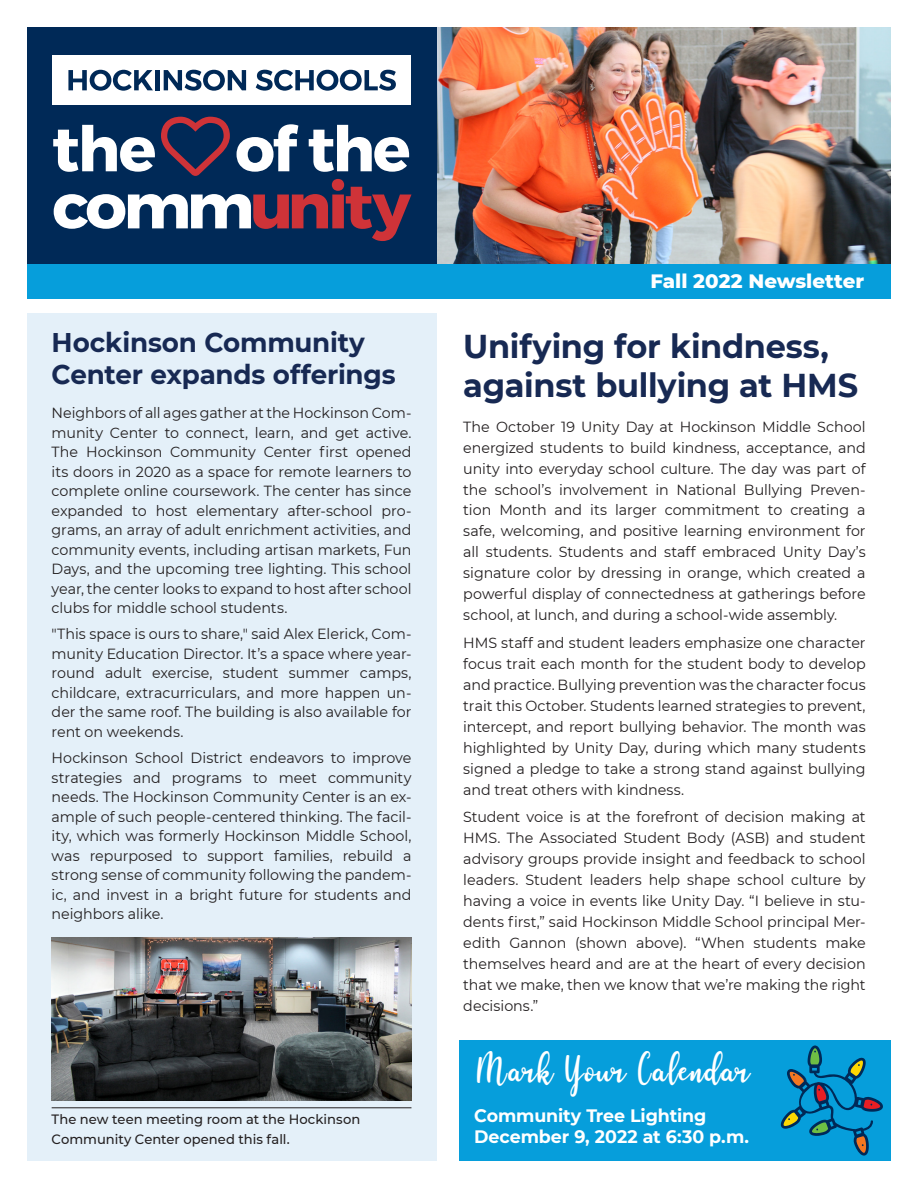
<style>
.page{position:relative;width:918px;height:1188px;background:#fff}
.page>*{position:absolute;margin:0;border:0;box-sizing:border-box;transform-origin:0 0}
.t1{font:42px "Home";letter-spacing:.025em;color:#fff}
.t2{font:700 33px/39px "Montserrat";letter-spacing:-.01em;color:#172953}
.t3{font:700 27px/31.5px "Montserrat";letter-spacing:-.01em;color:#172953}
.t4{font:800 19.8px "Montserrat";color:#fff}
.t5{font:700 18px/21px "Montserrat";letter-spacing:-.005em;color:#fff}
.t6{font:14.7px/21px "Montserrat";letter-spacing:-.005em;color:#231f20;text-align:justify}
.t7{font:500 13.5px/19.5px "Montserrat";color:#231f20}
</style>
<div class="page">
<img style="left:437px;top:27px;width:454px;height:238px">
<div style="left:27px;top:314px;width:410px;height:847px;background:#e4f0f9"></div>
<div style="left:27px;top:27px;width:410px;height:242px;background:#002957"></div>
<div style="left:52px;top:55px;width:359px;height:49px;background:#fff"></div>
<svg style="left:68px;top:70px;width:85px;height:21px"></svg>
<hr style="left:155px;top:70px;width:4px;height:20px;background:#002957">
<svg style="left:164px;top:70px;width:82px;height:21px"></svg>
<svg style="left:256px;top:70px;width:140px;height:21px"></svg>
<svg style="left:53px;top:117px;width:358px;height:124px"></svg>
<div style="left:27px;top:265px;width:864px;height:34px;background:#069edb"></div>
<div style="left:459px;top:1040px;width:432px;height:121px;background:#069edb"></div>
<hr style="left:52px;top:1108px;width:359px;height:1px;background:#231f20">
<img style="left:52px;top:938px;width:359px;height:163px">
<svg style="left:781px;top:1045px;width:102px;height:111px"></svg>
<p class="t3" style="left:52px;top:326px;width:346px">Hockinson Community<br>Center expands offerings</p>
<p class="t6" style="left:52px;top:403px;width:361px;line-height:19.5px">Neighbors of all ages gather at the Hockinson Com&shy;munity Center to connect, learn, and get active.<br>The Hockinson Community Center first opened its doors in 2020 as a space for remote learners to complete online coursework. The center has since expanded to host elementary after-school pro&shy;grams, an array of adult enrichment activities, and community events, including artisan markets, Fun Days, and the upcoming tree lighting. This school year, the center looks to expand to host after school clubs for middle school students.</p>
<p class="t6" style="left:52px;top:624px;width:361px;line-height:19.5px">"This space is ours to share," said Alex Elerick, Com&shy;munity Education Director. It’s a space where year&shy;round adult exercise, student summer camps, childcare, extracurriculars, and more happen un&shy;der the same roof. The building is also available for rent on weekends.</p>
<p class="t6" style="left:52px;top:748px;width:361px;line-height:19.5px">Hockinson School District endeavors to improve strategies and programs to meet community needs. The Hockinson Community Center is an ex&shy;ample of such people-centered thinking. The facil&shy;ity, which was formerly Hockinson Middle School, was repurposed to support families, rebuild a strong sense of community following the pandem&shy;ic, and invest in a bright future for students and neighbors alike.</p>
<p class="t7" style="left:52px;top:1109px;width:310px">The new teen meeting room at the Hockinson<br>Community Center opened this fall.</p>
<p class="t4" style="left:651px;top:266px;width:215px">Fall 2022 Newsletter</p>
<p class="t2" style="left:463px;top:325px;width:396px">Unifying for kindness, against bullying at HMS</p>
<p class="t6" style="left:463px;top:415px;width:404px">The October 19 Unity Day at Hockinson Middle School energized students to build kindness, acceptance, and unity into everyday school culture. The day was part of the school’s involvement in National Bullying Preven&shy;tion Month and its larger commitment to creating a safe, welcoming, and positive learning environment for all students. Students and staff embraced Unity Day’s signature color by dressing in orange, which created a powerful display of connectedness at gatherings before school, at lunch, and during a school-wide assembly.</p>
<p class="t6" style="left:463px;top:632px;width:404px">HMS staff and student leaders emphasize one character focus trait each month for the student body to develop and practice. Bullying prevention was the character focus trait this October. Students learned strategies to prevent, intercept, and report bullying behavior. The month was highlighted by Unity Day, during which many students signed a pledge to take a strong stand against bullying and treat others with kindness.</p>
<p class="t6" style="left:463px;top:806px;width:404px">Student voice is at the forefront of decision making at HMS. The Associated Student Body (ASB) and student advisory groups provide insight and feedback to school leaders. Student leaders help shape school culture by having a voice in events like Unity Day. “I believe in stu&shy;dents first,” said Hockinson Middle School principal Mer&shy;edith Gannon (shown above). “When students make themselves heard and are at the heart of every decision that we make, then we know that we’re making the right decisions.”</p>
<p class="t1" style="left:475px;top:1051px;width:276px">Mark Your Calendar</p>
<p class="t5" style="left:474px;top:1104px;width:276px">Community Tree Lighting<br>December 9, 2022 at 6:30 p.m.</p>
</div>
